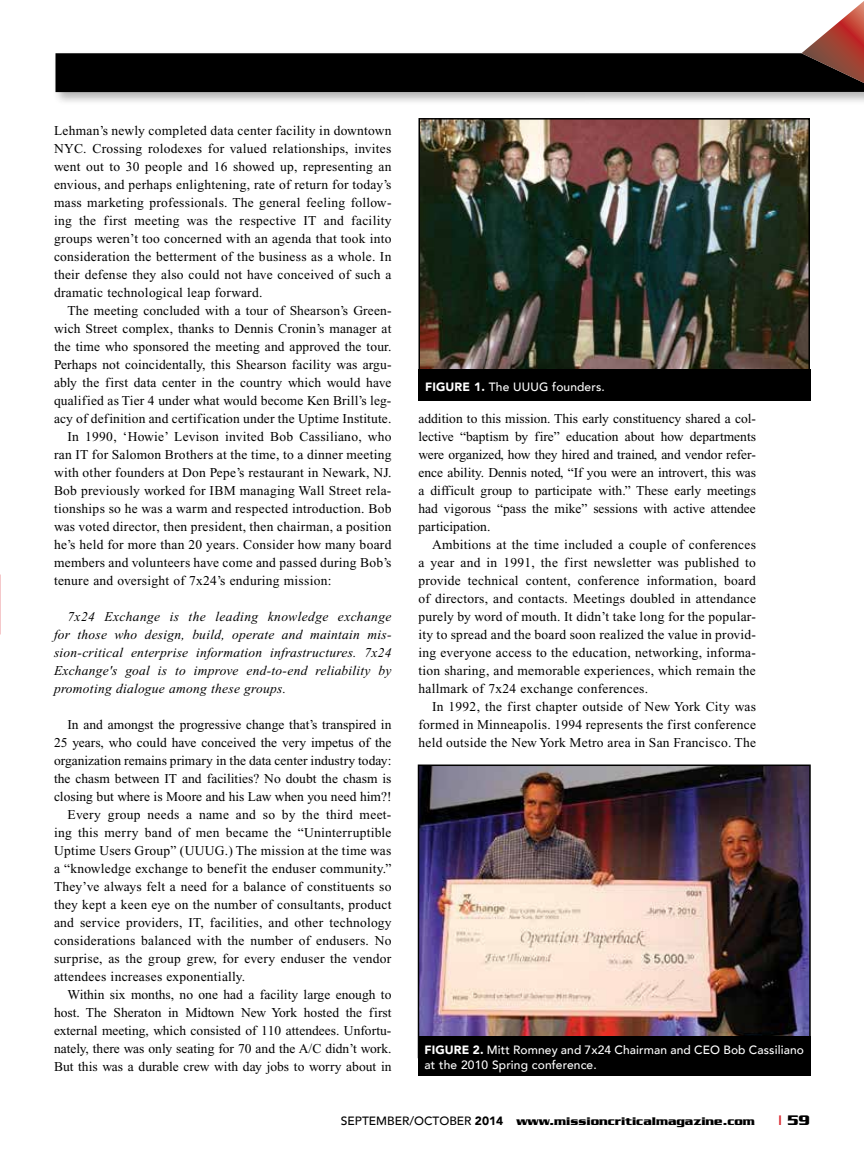
<style>
.page{position:relative;width:864px;height:1161px;background:#fff}
.page>*{position:absolute;margin:0;border:0;box-sizing:border-box;transform-origin:0 0}
.t1{font:700 15px "Serpentine";color:#000}
.t2{font:13.5px/18px "Times New Roman";letter-spacing:.02em;color:#000;text-align:justify}
.t3{font:13.5px "Times New Roman";color:#000}
.t4{font:italic 13.5px/18px "Times New Roman";letter-spacing:.02em;color:#000;text-align:justify}
.t5{font:500 12px/15px "Avenir";letter-spacing:.01em;color:#fff}
.t6{font:700 12px "Serpentine";color:#000}
.s1{font-weight:900}
.s2{font-family:"Avenir";font-weight:500}
.s3{font-family:"Avenir";font-weight:900}
.s4{color:#d9232b}
</style>
<div class="page">
<img style="left:421px;top:121px;width:386px;height:248px">
<div style="left:418px;top:118px;width:392px;height:255px;border:2px solid #000"></div>
<img style="left:421px;top:768px;width:387px;height:268px">
<div style="left:418px;top:765px;width:393px;height:293px;border:2px solid #000"></div>
<div style="left:418px;top:369px;width:393px;height:32px;background:#000"></div>
<div style="left:418px;top:1036px;width:393px;height:40px;background:#000"></div>
<div style="left:53px;top:50px;width:811px;height:55px;background:#000;opacity:.3"></div>
<svg style="left:55px;top:1px;width:809px;height:91px"></svg>
<p class="t2" style="left:54px;top:122px;width:339px">Lehman’s newly completed data center facility in downtown NYC. Crossing rolodexes for valued relationships, invites went out to 30 people and 16 showed up, representing an envious, and perhaps enlightening, rate of return for today’s mass marketing professionals. The general feeling follow&shy;ing the first meeting was the respective IT and facility groups weren’t too concerned with an agenda that took into consideration the betterment of the business as a whole. In their defense they also could not have conceived of such a dramatic technological leap forward.</p>
<p class="t2" style="left:68px;top:301px;width:326px">The meeting concluded with a tour of Shearson’s Green-</p>
<p class="t2" style="left:54px;top:319px;width:339px">wich Street complex, thanks to Dennis Cronin’s manager at</p>
<p class="t2" style="left:54px;top:337px;width:339px">the time who sponsored the meeting and approved the tour.</p>
<p class="t2" style="left:54px;top:355px;width:339px">Perhaps not coincidentally, this Shearson facility was argu-</p>
<p class="t2" style="left:54px;top:373px;width:339px">ably the first data center in the country which would have</p>
<p class="t2" style="left:54px;top:391px;width:339px">qualified as Tier 4 under what would become Ken Brill’s leg-</p>
<p class="t2" style="left:54px;top:409px;width:339px">acy of definition and certification under the Uptime Institute.</p>
<p class="t2" style="left:68px;top:427px;width:326px">In 1990, ‘Howie’ Levison invited Bob Cassiliano, who</p>
<p class="t2" style="left:54px;top:445px;width:339px">ran IT for Salomon Brothers at the time, to a dinner meeting</p>
<p class="t2" style="left:54px;top:463px;width:339px">with other founders at Don Pepe’s restaurant in Newark, NJ.</p>
<p class="t2" style="left:54px;top:481px;width:339px">Bob previously worked for IBM managing Wall Street rela-</p>
<p class="t2" style="left:54px;top:499px;width:339px">tionships so he was a warm and respected introduction. Bob</p>
<p class="t2" style="left:54px;top:517px;width:339px">was voted director, then president, then chairman, a position</p>
<p class="t2" style="left:54px;top:535px;width:339px">he’s held for more than 20 years. Consider how many board</p>
<p class="t2" style="left:54px;top:553px;width:339px">members and volunteers have come and passed during Bob’s</p>
<p class="t2" style="left:54px;top:571px;width:279px">tenure and oversight of 7x24’s enduring mission:</p>
<p class="t4" style="left:54px;top:607px;width:339px;text-indent:14px">7x24 Exchange is the leading knowledge exchange for those who design, build, operate and maintain mis&shy;sion-critical enterprise information infrastructures. 7x24<br>Exchange's goal is to improve end-to-end reliability by promoting dialogue among these groups.</p>
<p class="t3" style="left:68px;top:717px;width:326px">In and amongst the progressive change that’s transpired in</p>
<p class="t3" style="left:54px;top:735px;width:339px">25 years, who could have conceived the very impetus of the</p>
<p class="t3" style="left:54px;top:753px;width:339px">organization remains primary in the data center industry today:</p>
<p class="t3" style="left:54px;top:771px;width:339px">the chasm between IT and facilities? No doubt the chasm is</p>
<p class="t3" style="left:54px;top:789px;width:339px">closing but where is Moore and his Law when you need him?!</p>
<p class="t2" style="left:68px;top:805px;width:325px">Every group needs a name and so by the third meet-</p>
<p class="t2" style="left:54px;top:823px;width:339px">ing this merry band of men became the “Uninterruptible</p>
<p class="t2" style="left:54px;top:841px;width:339px">Uptime Users Group” (UUUG.) The mission at the time was</p>
<p class="t2" style="left:54px;top:859px;width:339px">a “knowledge exchange to benefit the enduser community.”</p>
<p class="t2" style="left:54px;top:877px;width:339px">They’ve always felt a need for a balance of constituents so</p>
<p class="t2" style="left:54px;top:895px;width:339px">they kept a keen eye on the number of consultants, product</p>
<p class="t2" style="left:54px;top:913px;width:339px">and service providers, IT, facilities, and other technology</p>
<p class="t2" style="left:54px;top:931px;width:339px">considerations balanced with the number of endusers. No</p>
<p class="t2" style="left:54px;top:949px;width:339px">surprise, as the group grew, for every enduser the vendor</p>
<p class="t2" style="left:54px;top:967px;width:193px">attendees increases exponentially.</p>
<p class="t3" style="left:68px;top:987px;width:325px">Within six months, no one had a facility large enough to</p>
<p class="t3" style="left:54px;top:1005px;width:339px">host. The Sheraton in Midtown New York hosted the first</p>
<p class="t3" style="left:54px;top:1023px;width:339px">external meeting, which consisted of 110 attendees. Unfortu-</p>
<p class="t3" style="left:54px;top:1041px;width:339px">nately, there was only seating for 70 and the A/C didn’t work.</p>
<p class="t3" style="left:54px;top:1059px;width:339px">But this was a durable crew with day jobs to worry about in</p>
<p class="t5" style="left:425px;top:379px;width:181px"><span class="s1">FIGURE 1.</span> The UUUG founders.</p>
<p class="t2" style="left:418px;top:409px;width:339px">addition to this mission. This early constituency shared a col&shy;lective “baptism by fire” education about how departments were organized, how they hired and trained, and vendor refer&shy;ence ability. Dennis noted, “If you were an introvert, this was a difficult group to participate with.” These early meetings had vigorous “pass the mike” sessions with active attendee participation.</p>
<p class="t2" style="left:418px;top:535px;width:339px;text-indent:14px">Ambitions at the time included a couple of conferences a year and in 1991, the first newsletter was published to provide technical content, conference information, board of directors, and contacts. Meetings doubled in attendance purely by word of mouth. It didn’t take long for the popular&shy;ity to spread and the board soon realized the value in provid&shy;ing everyone access to the education, networking, informa&shy;tion sharing, and memorable experiences, which remain the hallmark of 7x24 exchange conferences.</p>
<p class="t2" style="left:418px;top:697px;width:339px;text-indent:14px">In 1992, the first chapter outside of New York City was formed in Minneapolis. 1994 represents the first conference held outside the New York Metro area in San Francisco. The</p>
<p class="t5" style="left:424px;top:1042px;width:381px"><span class="s1">FIGURE 2.</span> Mitt Romney and 7x24 Chairman and CEO Bob Cassiliano at the 2010 Spring conference.</p>
<p class="t6" style="left:341px;top:1114px;width:416px"><span class="s2">SEPTEMBER/OCTOBER</span> <span class="s3">2014</span> www.missioncriticalmagazine.com</p>
<p class="t1" style="left:778px;top:1112px;width:33px"><span class="s4">|</span> 59</p>
</div>
